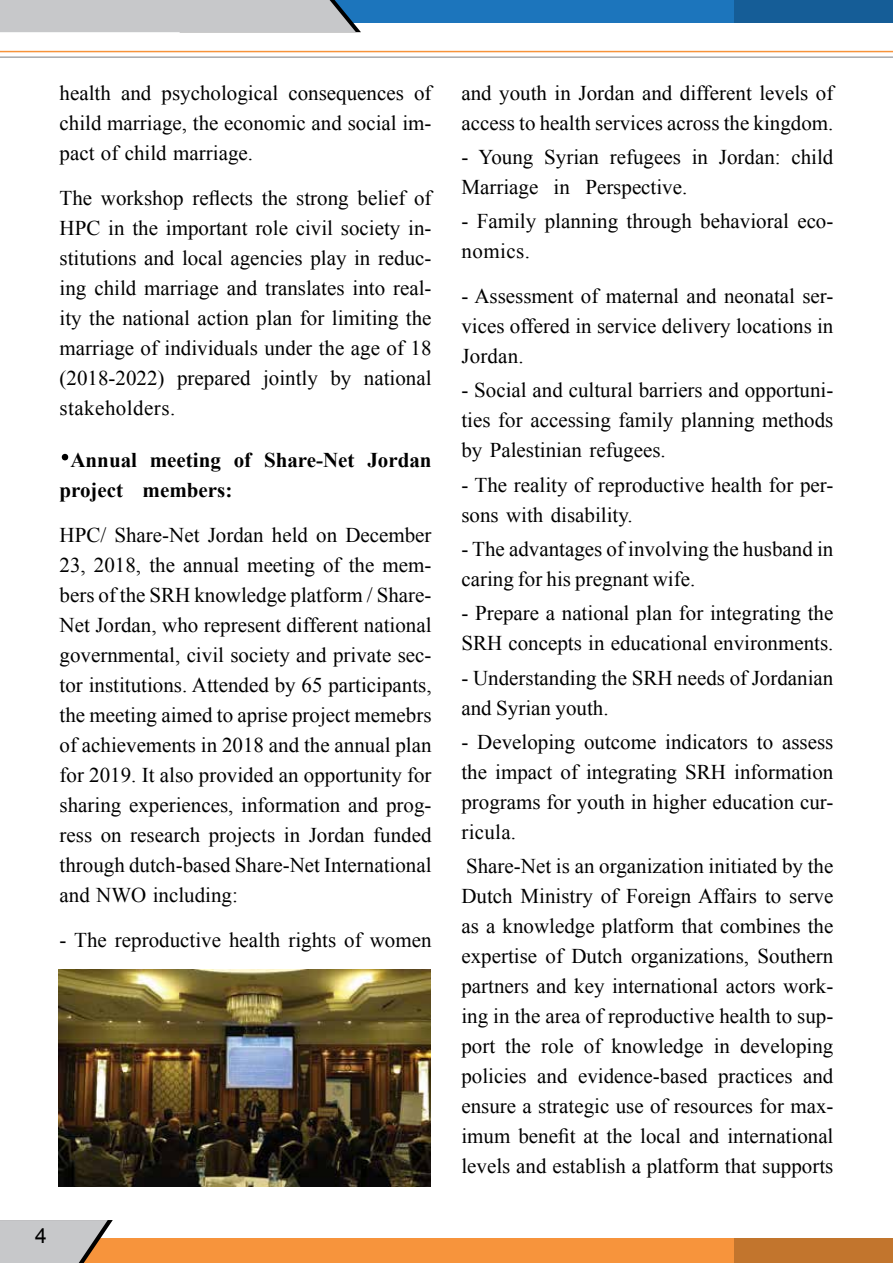
<style>
.page{position:relative;width:893px;height:1263px;background:#fff}
.page>*{position:absolute;margin:0;border:0;box-sizing:border-box;transform-origin:0 0}
.t1{font:700 60px "Adobe Arabic";color:#000}
.t2{font:21px/30px "Times New Roman";color:#000}
.t3{font:700 21px "Times New Roman";color:#000}
.t4{font:21px/30px "Times New Roman";letter-spacing:.02em;color:#000}
.t5{font:21px "Arial";color:#000}
</style>
<div class="page">
<div style="left:0;top:0;width:893px;height:23px;background:#1c75bc"></div>
<div style="left:0;top:0;width:361px;height:32px;background:#c7c8ca"></div>
<div style="left:0;top:1239px;width:893px;height:24px;background:#f7943c"></div>
<hr style="left:0;top:51px;width:893px;height:1px;background:#f7933a">
<hr style="left:0;top:56px;width:893px;height:2px;background:#a7a9ac">
<div style="left:735px;top:1239px;width:158px;height:24px;background:#c2752d"></div>
<svg style="left:0;top:1220px;width:113px;height:43px;background:#c4bab2"></svg>
<div style="left:735px;top:0;width:158px;height:23px;background:#155d97"></div>
<img style="left:59px;top:969px;width:372px;height:217px">
<p class="t2" style="left:60px;top:77px;width:53px">health</p>
<p class="t2" style="left:121px;top:77px;width:32px">and</p>
<p class="t2" style="left:162px;top:77px;width:118px">psychological</p>
<p class="t2" style="left:288px;top:77px;width:117px">consequences</p>
<p class="t2" style="left:414px;top:77px;width:19px">of</p>
<p class="t2" style="left:60px;top:107px;width:374px">child marriage, the economic and social im-</p>
<p class="t2" style="left:60px;top:137px;width:195px">pact of child marriage.</p>
<p class="t2" style="left:60px;top:182px;width:374px">The workshop reflects the strong belief of</p>
<p class="t2" style="left:60px;top:212px;width:374px">HPC in the important role civil society in-</p>
<p class="t2" style="left:60px;top:242px;width:374px">stitutions and local agencies play in reduc-</p>
<p class="t2" style="left:60px;top:272px;width:374px">ing child marriage and translates into real-</p>
<p class="t2" style="left:60px;top:302px;width:374px">ity the national action plan for limiting the</p>
<p class="t2" style="left:60px;top:332px;width:374px;text-align:right">marriage of individuals under the age of 18 national</p>
<p class="t2" style="left:263px;top:362px;width:56px">jointly</p>
<p class="t4" style="left:60px;top:362px;width:117px">(2018-2022) stakeholders.</p>
<p class="t2" style="left:177px;top:362px;width:75px">prepared</p>
<p class="t2" style="left:330px;top:362px;width:22px">by</p>
<p class="t3" style="left:70px;top:445px;width:68px">Annual</p>
<h1 class="t1" style="left:60px;top:411px;width:12px">·</h1>
<p class="t3" style="left:150px;top:445px;width:73px">meeting</p>
<p class="t3" style="left:234px;top:445px;width:19px">of</p>
<p class="t3" style="left:264px;top:445px;width:92px">Share-Net</p>
<p class="t3" style="left:367px;top:445px;width:66px">Jordan</p>
<p class="t3" style="left:60px;top:475px;width:65px">project</p>
<p class="t2" style="left:60px;top:520px;width:374px">HPC/ Share-Net Jordan held on December</p>
<p class="t3" style="left:143px;top:475px;width:91px">members:</p>
<p class="t2" style="left:60px;top:550px;width:374px">23, 2018, the annual meeting of the mem-</p>
<p class="t2" style="left:60px;top:580px;width:374px">bers of the SRH knowledge platform / Share-</p>
<p class="t2" style="left:60px;top:610px;width:374px">Net Jordan, who represent different national</p>
<p class="t2" style="left:60px;top:640px;width:374px">governmental, civil society and private sec-</p>
<p class="t2" style="left:60px;top:670px;width:374px">tor institutions. Attended by 65 participants,</p>
<p class="t2" style="left:60px;top:700px;width:374px;text-align:justify">the meeting aimed to aprise project memebrs of achievements in 2018 and the annual plan for 2019. It also provided an opportunity for</p>
<p class="t2" style="left:60px;top:790px;width:374px">sharing experiences, information and prog-</p>
<p class="t2" style="left:60px;top:820px;width:374px">ress on research projects in Jordan funded</p>
<p class="t2" style="left:60px;top:850px;width:374px">through dutch-based Share-Net International and NWO including:</p>
<p class="t2" style="left:60px;top:925px;width:374px">- The reproductive health rights of women</p>
<p class="t5" style="left:35px;top:1221px;width:13px">4</p>
<p class="t2" style="left:461px;top:77px;width:374px">and youth in Jordan and different levels of access to health services across the kingdom.</p>
<p class="t2" style="left:791px;top:142px;width:43px">child</p>
<p class="t2" style="left:544px;top:142px;width:56px">Syrian</p>
<p class="t2" style="left:692px;top:142px;width:18px">in</p>
<p class="t2" style="left:719px;top:142px;width:63px">Jordan:</p>
<p class="t2" style="left:610px;top:142px;width:73px">refugees</p>
<p class="t2" style="left:478px;top:142px;width:57px">Young</p>
<p class="t2" style="left:461px;top:142px;width:8px">-</p>
<p class="t2" style="left:461px;top:172px;width:78px">Marriage</p>
<p class="t2" style="left:554px;top:172px;width:18px">in</p>
<p class="t2" style="left:585px;top:172px;width:104px">Perspective.</p>
<p class="t2" style="left:461px;top:206px;width:374px">- Family planning through behavioral eco-</p>
<p class="t2" style="left:461px;top:236px;width:70px">nomics.</p>
<p class="t2" style="left:461px;top:281px;width:374px">- Assessment of maternal and neonatal ser-</p>
<p class="t2" style="left:461px;top:311px;width:374px">vices offered in service delivery locations in</p>
<p class="t2" style="left:461px;top:341px;width:64px">Jordan.</p>
<p class="t2" style="left:461px;top:375px;width:374px">- Social and cultural barriers and opportuni-</p>
<p class="t2" style="left:461px;top:405px;width:374px">ties for accessing family planning methods</p>
<p class="t2" style="left:461px;top:435px;width:206px">by Palestinian refugees.</p>
<p class="t2" style="left:461px;top:469px;width:374px">- The reality of reproductive health for per-</p>
<p class="t2" style="left:461px;top:499px;width:173px">sons with disability.</p>
<p class="t2" style="left:461px;top:534px;width:374px">- The advantages of involving the husband in caring for his pregnant wife.</p>
<p class="t2" style="left:461px;top:598px;width:374px">- Prepare a national plan for integrating the<br>SRH concepts in educational environments.</p>
<p class="t2" style="left:461px;top:662px;width:374px">- Understanding the SRH needs of Jordanian and Syrian youth.</p>
<p class="t2" style="left:461px;top:726px;width:374px">- Developing outcome indicators to assess the impact of integrating SRH information</p>
<p class="t2" style="left:461px;top:786px;width:374px">programs for youth in higher education cur-</p>
<p class="t2" style="left:461px;top:816px;width:56px">ricula.</p>
<p class="t2" style="left:461px;top:851px;width:374px;text-align:justify">Share-Net is an organization initiated by the Dutch Ministry of Foreign Affairs to serve as a knowledge platform that combines the expertise of Dutch organizations, Southern</p>
<p class="t2" style="left:461px;top:971px;width:374px">partners and key international actors work-</p>
<p class="t2" style="left:461px;top:1001px;width:374px">ing in the area of reproductive health to sup-</p>
<p class="t2" style="left:461px;top:1031px;width:35px">port</p>
<p class="t2" style="left:505px;top:1031px;width:27px">the</p>
<p class="t2" style="left:541px;top:1031px;width:34px">role</p>
<p class="t2" style="left:584px;top:1031px;width:19px">of</p>
<p class="t2" style="left:611px;top:1031px;width:94px">knowledge</p>
<p class="t2" style="left:714px;top:1031px;width:18px">in</p>
<p class="t2" style="left:740px;top:1031px;width:95px">developing</p>
<p class="t2" style="left:461px;top:1061px;width:67px">policies</p>
<p class="t2" style="left:537px;top:1061px;width:32px">and</p>
<p class="t2" style="left:578px;top:1061px;width:131px">evidence-based</p>
<p class="t2" style="left:718px;top:1061px;width:76px">practices</p>
<p class="t2" style="left:803px;top:1061px;width:32px">and</p>
<p class="t2" style="left:461px;top:1091px;width:374px">ensure a strategic use of resources for max-</p>
<p class="t2" style="left:461px;top:1121px;width:374px">imum benefit at the local and international</p>
<p class="t2" style="left:461px;top:1151px;width:374px">levels and establish a platform that supports</p>
</div>
